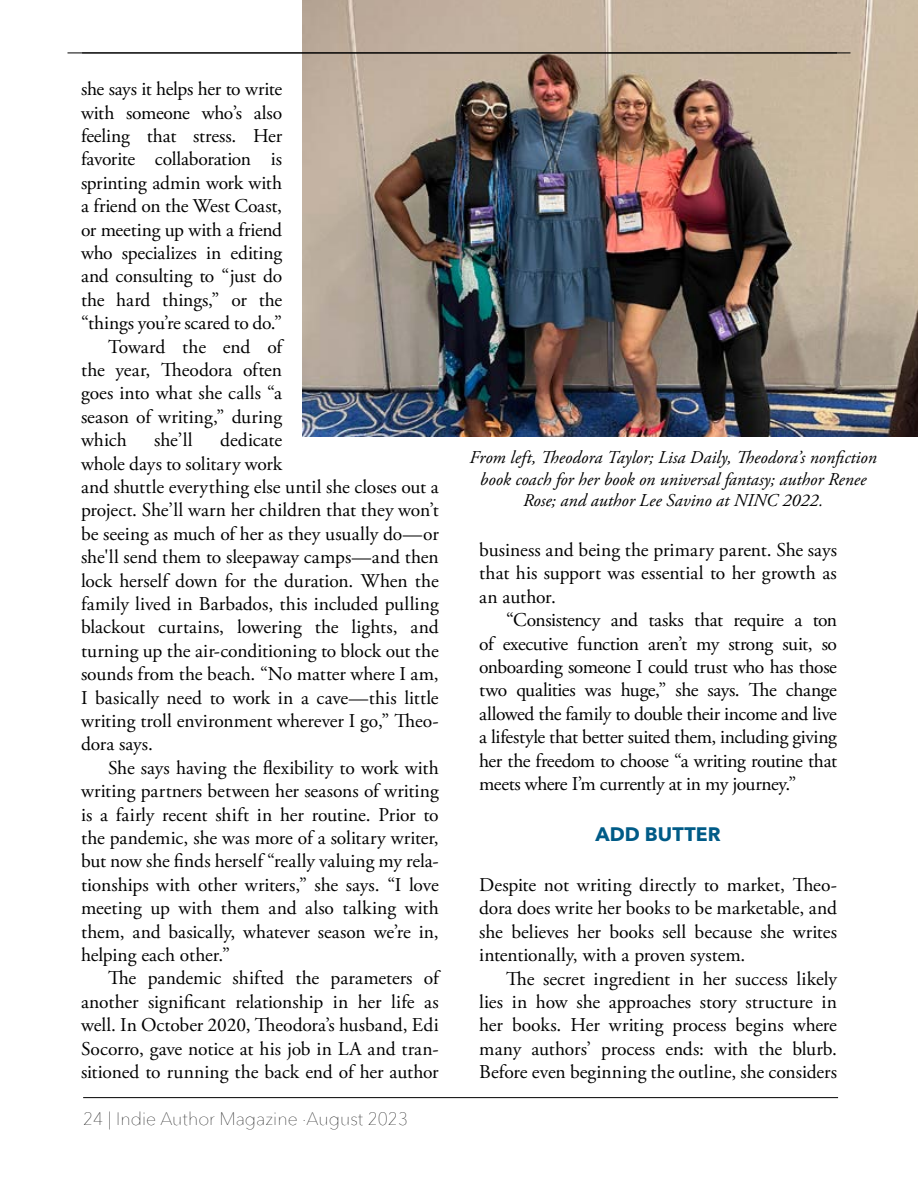
<style>
.page{position:relative;width:918px;height:1188px;background:#fff}
.page>*{position:absolute;margin:0;border:0;box-sizing:border-box;transform-origin:0 0}
.t1{font:19.5px/23.4px "Adobe Garamond Pro";letter-spacing:-.005em;color:#000;text-align:justify}
.t2{font:700 19.5px "Avenir Next";letter-spacing:.005em;color:#005b87}
.t3{font:italic 18px/21.6px "Adobe Garamond Pro";color:#000;text-align:center}
.t4{font:200 18px "Avenir Next";color:#000}
</style>
<div class="page">
<img style="left:302px;top:0;width:616px;height:436px">
<hr style="left:83px;top:1097px;width:755px;height:1px;background:#000">
<hr style="left:68px;top:53px;width:782px;height:1px;background:#000">
<p class="t1" style="left:81px;top:78px;width:203px">she says it helps her to write</p>
<p class="t1" style="left:81px;top:101px;width:203px">with someone who’s also</p>
<p class="t1" style="left:81px;top:125px;width:203px">feeling that stress. Her</p>
<p class="t1" style="left:81px;top:148px;width:203px">favorite collaboration is</p>
<p class="t1" style="left:81px;top:172px;width:203px">sprinting admin work with</p>
<p class="t1" style="left:81px;top:195px;width:203px">a friend on the West Coast,</p>
<p class="t1" style="left:81px;top:218px;width:203px">or meeting up with a friend</p>
<p class="t1" style="left:81px;top:242px;width:203px">who specializes in editing</p>
<p class="t1" style="left:81px;top:265px;width:203px">and consulting to “just do</p>
<p class="t1" style="left:81px;top:289px;width:203px">the hard things,” or the</p>
<p class="t1" style="left:81px;top:312px;width:203px">“things you’re scared to do.”</p>
<p class="t1" style="left:108px;top:335px;width:176px">Toward the end of</p>
<p class="t1" style="left:81px;top:359px;width:203px">the year, Theodora often</p>
<p class="t1" style="left:81px;top:382px;width:203px">goes into what she calls “a</p>
<p class="t1" style="left:81px;top:406px;width:203px">season of writing,” during</p>
<p class="t1" style="left:81px;top:429px;width:47px">which</p>
<p class="t1" style="left:154px;top:429px;width:40px">she’ll</p>
<p class="t1" style="left:81px;top:429px;width:359px;text-align:left;text-indent:139px">dedicate<br>whole days to solitary work<br>and shuttle everything else until she closes out a project. She’ll warn her children that they won’t be seeing as much of her as they usually do—or she'll send them to sleepaway camps—and then lock herself down for the duration. When the family lived in Barbados, this included pulling blackout curtains, lowering the lights, and turning up the air-conditioning to block out the sounds from the beach. “No matter where I am, I basically need to work in a cave—this little writing troll environment wherever I go,” Theo&shy;dora says.</p>
<p class="t1" style="left:81px;top:757px;width:359px;text-indent:27px">She says having the flexibility to work with writing partners between her seasons of writing is a fairly recent shift in her routine. Prior to the pandemic, she was more of a solitary writer, but now she finds herself “really valuing my rela&shy;tionships with other writers,” she says. “I love meeting up with them and also talking with them, and basically, whatever season we’re in, helping each other.”</p>
<p class="t1" style="left:81px;top:967px;width:359px;text-indent:27px">The pandemic shifted the parameters of another significant relationship in her life as well. In October 2020, Theodora’s husband, Edi Socorro, gave notice at his job in LA and tran&shy;sitioned to running the back end of her author</p>
<p class="t4" style="left:83px;top:1104px;width:326px">24 | Indie Author Magazine ·August 2023</p>
<p class="t3" style="left:470px;top:447px;width:409px">From left, Theodora Taylor; Lisa Daily, Theodora’s nonfiction book coach for her book on universal fantasy; author Renee<br>Rose; and author Lee Savino at NINC 2022.</p>
<p class="t1" style="left:479px;top:539px;width:359px">business and being the primary parent. She says that his support was essential to her growth as an author.</p>
<p class="t1" style="left:479px;top:609px;width:359px;text-indent:27px">“Consistency and tasks that require a ton of executive function aren’t my strong suit, so onboarding someone I could trust who has those two qualities was huge,” she says. The change allowed the family to double their income and live a lifestyle that better suited them, including giving her the freedom to choose “a writing routine that meets where I’m currently at in my journey.”</p>
<p class="t2" style="left:595px;top:817px;width:127px">ADD BUTTER</p>
<p class="t1" style="left:479px;top:874px;width:359px">Despite not writing directly to market, Theo&shy;dora does write her books to be marketable, and she believes her books sell because she writes intentionally, with a proven system.</p>
<p class="t1" style="left:479px;top:967px;width:359px;text-indent:27px">The secret ingredient in her success likely lies in how she approaches story structure in her books. Her writing process begins where many authors’ process ends: with the blurb.<br>Before even beginning the outline, she considers</p>
</div>
